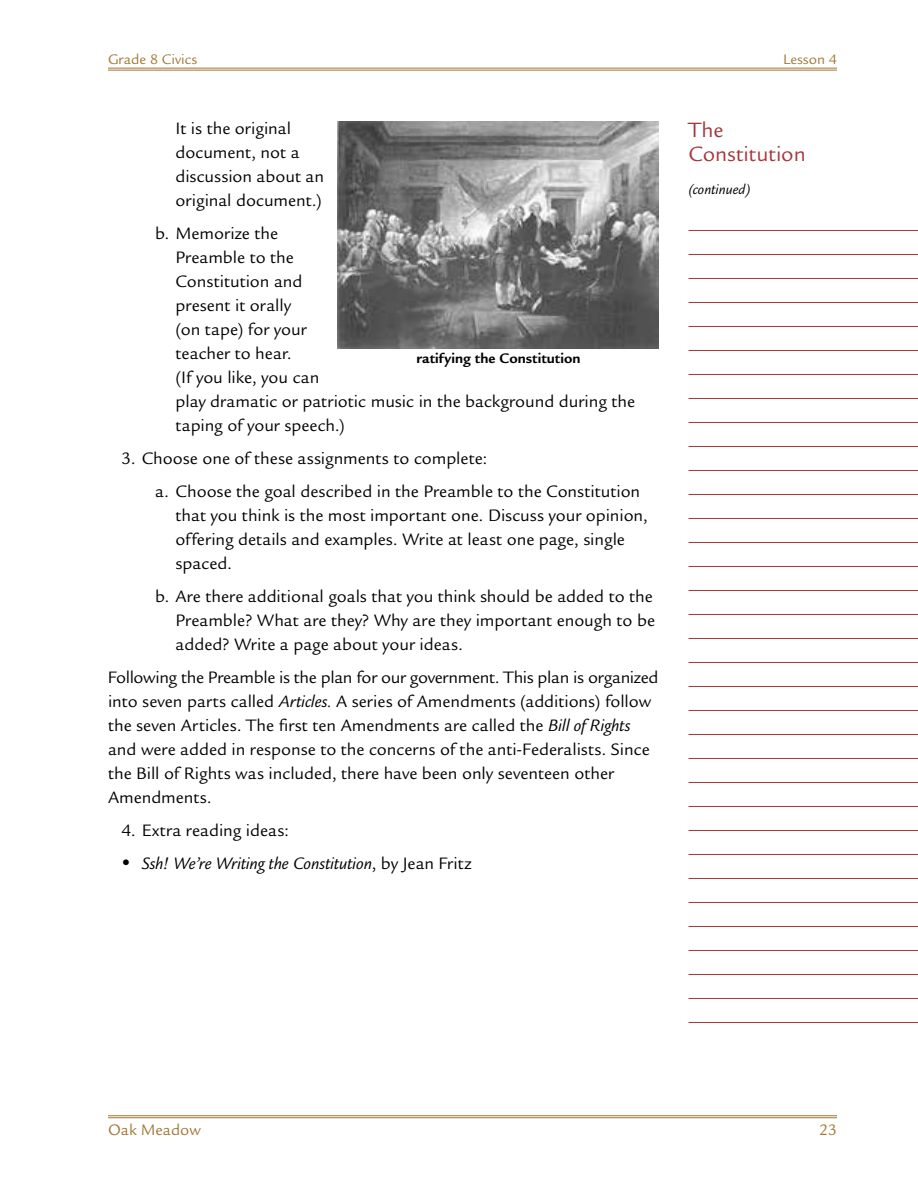
<style>
.page{position:relative;width:918px;height:1188px;background:#fff}
.page>*{position:absolute;margin:0;border:0;box-sizing:border-box;transform-origin:0 0}
.t1{font:22.5px/24px "Legacy Sans Std";color:#a7353c}
.t2{font:18px/24px "Legacy Sans Std";color:#000}
.t3{font:italic 18px "Legacy Sans Std";letter-spacing:-.01em;color:#000}
.t4{font:16.5px "Legacy Sans Std";color:#a27734}
.t5{font:700 15px "Legacy Sans Std";letter-spacing:.005em;color:#000}
.t6{font:15px "Legacy Sans Std";color:#a27734}
.t7{font:italic 15px "Legacy Sans Std";color:#000}
.s1{font-style:italic}
.s2{font-weight:700;font-style:normal;font-size:33px}
.s3{font-style:normal}
</style>
<div class="page">
<hr style="left:108px;top:1115px;width:729px;height:1px;background:#a27734">
<hr style="left:108px;top:1117px;width:729px;height:1px;background:#a27734">
<hr style="left:688px;top:230px;width:230px;height:1px;background:#a7353c">
<hr style="left:688px;top:254px;width:230px;height:1px;background:#a7353c">
<hr style="left:688px;top:278px;width:230px;height:1px;background:#a7353c">
<hr style="left:688px;top:302px;width:230px;height:1px;background:#a7353c">
<hr style="left:688px;top:326px;width:230px;height:1px;background:#a7353c">
<hr style="left:688px;top:350px;width:230px;height:1px;background:#a7353c">
<hr style="left:688px;top:374px;width:230px;height:1px;background:#a7353c">
<hr style="left:688px;top:398px;width:230px;height:1px;background:#a7353c">
<hr style="left:688px;top:422px;width:230px;height:1px;background:#a7353c">
<hr style="left:688px;top:446px;width:230px;height:1px;background:#a7353c">
<hr style="left:688px;top:470px;width:230px;height:1px;background:#a7353c">
<hr style="left:688px;top:494px;width:230px;height:1px;background:#a7353c">
<hr style="left:688px;top:518px;width:230px;height:1px;background:#a7353c">
<hr style="left:688px;top:542px;width:230px;height:1px;background:#a7353c">
<hr style="left:688px;top:566px;width:230px;height:1px;background:#a7353c">
<hr style="left:688px;top:590px;width:230px;height:1px;background:#a7353c">
<hr style="left:688px;top:614px;width:230px;height:1px;background:#a7353c">
<hr style="left:688px;top:638px;width:230px;height:1px;background:#a7353c">
<hr style="left:688px;top:662px;width:230px;height:1px;background:#a7353c">
<hr style="left:688px;top:686px;width:230px;height:1px;background:#a7353c">
<hr style="left:688px;top:710px;width:230px;height:1px;background:#a7353c">
<hr style="left:688px;top:734px;width:230px;height:1px;background:#a7353c">
<hr style="left:688px;top:758px;width:230px;height:1px;background:#a7353c">
<hr style="left:688px;top:782px;width:230px;height:1px;background:#a7353c">
<hr style="left:688px;top:806px;width:230px;height:1px;background:#a7353c">
<hr style="left:688px;top:830px;width:230px;height:1px;background:#a7353c">
<hr style="left:688px;top:854px;width:230px;height:1px;background:#a7353c">
<hr style="left:688px;top:878px;width:230px;height:1px;background:#a7353c">
<hr style="left:688px;top:902px;width:230px;height:1px;background:#a7353c">
<hr style="left:688px;top:926px;width:230px;height:1px;background:#a7353c">
<hr style="left:688px;top:950px;width:230px;height:1px;background:#a7353c">
<hr style="left:688px;top:974px;width:230px;height:1px;background:#a7353c">
<hr style="left:688px;top:998px;width:230px;height:1px;background:#a7353c">
<hr style="left:688px;top:1022px;width:230px;height:1px;background:#a7353c">
<hr style="left:108px;top:68px;width:729px;height:1px;background:#a27734">
<hr style="left:108px;top:70px;width:729px;height:1px;background:#a27734">
<img style="left:338px;top:122px;width:321px;height:226px">
<p class="t6" style="left:108px;top:51px;width:91px">Grade 8 Civics</p>
<p class="t6" style="left:783px;top:51px;width:55px">Lesson 4</p>
<p class="t2" style="left:176px;top:116px;width:150px">It is the original document, not a discussion about an original document.)</p>
<p class="t2" style="left:176px;top:221px;width:461px;text-indent:-20px">b. Memorize the<br>Preamble to the<br>Constitution and<br>present it orally<br>(on tape) for your<br>teacher to hear.<br>(If you like, you can<br>play dramatic or patriotic music in the background during the taping of your speech.)</p>
<p class="t2" style="left:155px;top:442px;width:487px;line-height:33px;text-indent:-34px">3. Choose one of these assignments to complete:<br>a. Choose the goal described in the Preamble to the Constitution</p>
<p class="t2" style="left:176px;top:503px;width:474px">that you think is the most important one. Discuss your opinion, offering details and examples. Write at least one page, single spaced.</p>
<p class="t2" style="left:176px;top:584px;width:481px;text-indent:-20px">b. Are there additional goals that you think should be added to the<br>Preamble? What are they? Why are they important enough to be added? Write a page about your ideas.</p>
<p class="t2" style="left:108px;top:665px;width:552px">Following the Preamble is the plan for our government. This plan is organized into seven parts called <span class="s1">Articles.</span> A series of Amendments (additions) follow the seven Articles. The first ten Amendments are called the <span class="s1">Bill of Rights </span>and were added in response to the concerns of the anti-Federalists. Since the Bill of Rights was included, there have been only seventeen other Amendments.</p>
<p class="t2" style="left:122px;top:818px;width:169px">4. Extra reading ideas:</p>
<p class="t3" style="left:122px;top:854px;width:352px"><span class="s2">•</span> Ssh! We’re Writing the Constitution<span class="s3">, by Jean Fritz</span></p>
<p class="t5" style="left:416px;top:349px;width:166px">ratifying the Constitution</p>
<p class="t1" style="left:688px;top:118px;width:119px">The<br>Constitution</p>
<p class="t7" style="left:688px;top:181px;width:64px">(continued)</p>
<p class="t4" style="left:108px;top:1120px;width:94px">Oak Meadow</p>
<p class="t4" style="left:819px;top:1120px;width:19px">23</p>
</div>
